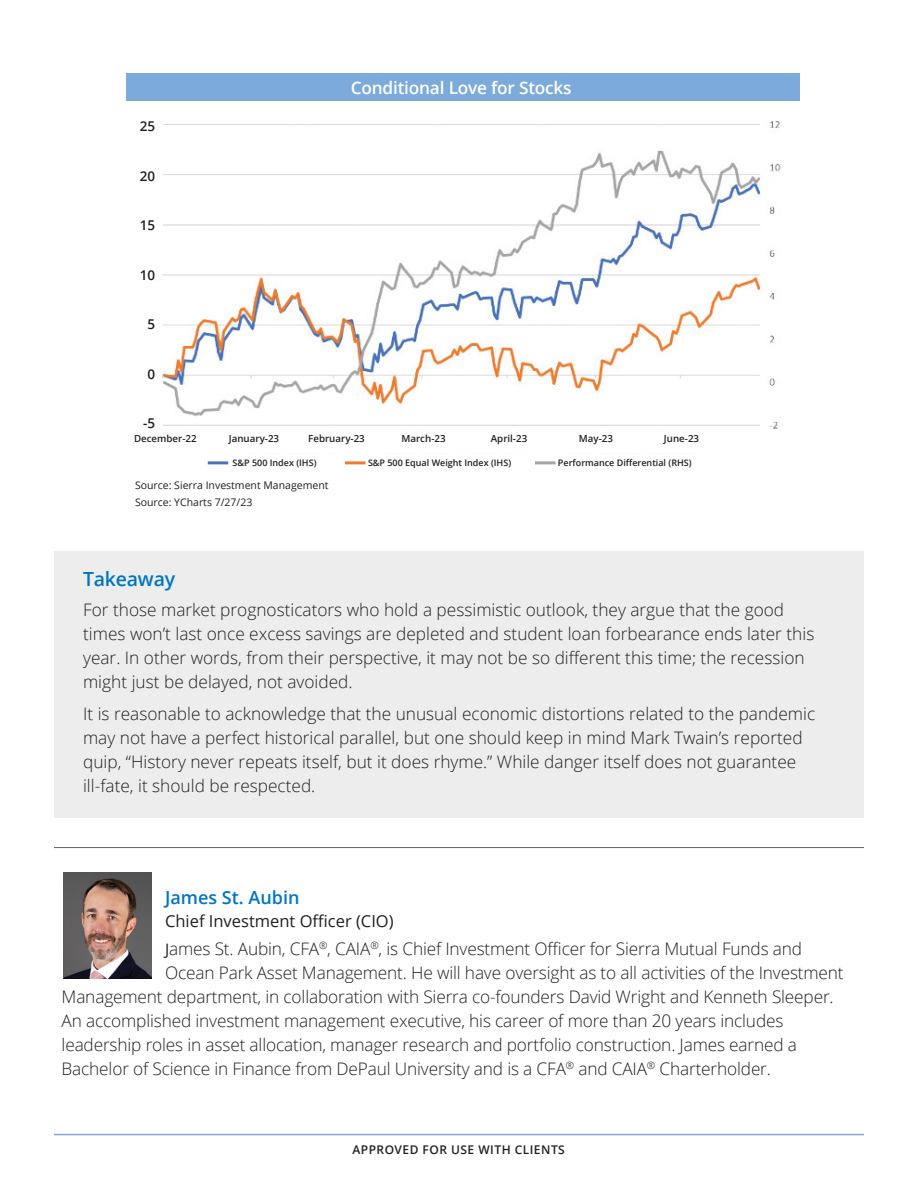
<style>
.page{position:relative;width:918px;height:1188px;background:#fff}
.page>*{position:absolute;margin:0;border:0;box-sizing:border-box;transform-origin:0 0}
.t1{font:600 19.5px "Open Sans";letter-spacing:-.01em;color:#0076c0}
.t2{font:600 18px "Open Sans";color:#0076c0}
.t3{font:300 17.25px/24px "Open Sans";color:#231f20}
.t4{font:600 17.25px "Open Sans";letter-spacing:-.01em;color:#fff}
.t5{font:16.5px "Open Sans";color:#231f20}
.t6{font:600 13.5px "Open Sans";color:#231f20}
.t7{font:600 12px "Open Sans";letter-spacing:.04em;color:#231f20}
.t8{font:10.5px/16.5px "Open Sans";color:#231f20}
.t9{font:600 9.75px "Open Sans";color:#231f20}
.t10{font:600 9px "Open Sans";color:#231f20}
.s1{font-weight:400;font-size:15.75px}
</style>
<div class="page">
<hr style="left:54px;top:1134px;width:810px;height:1px;background:#7caadb">
<div style="left:54px;top:551px;width:810px;height:267px;background:#ededee"></div>
<div style="left:126px;top:74px;width:673px;height:27px;background:#7caadb"></div>
<img style="left:160px;top:121px;width:621px;height:308px">
<hr style="left:345px;top:461px;width:20px;height:3px;background:#eb7d2f">
<hr style="left:208px;top:461px;width:20px;height:3px;background:#4b72b5">
<hr style="left:535px;top:461px;width:21px;height:3px;background:#a4a5a5">
<img style="left:63px;top:872px;width:89px;height:107px">
<hr style="left:54px;top:847px;width:810px;height:1px;background:#5f6062">
<p class="t4" style="left:351px;top:76px;width:222px">Conditional Love for Stocks</p>
<p class="t6" style="left:140px;top:117px;width:17px">25</p>
<p class="t6" style="left:140px;top:167px;width:17px">20</p>
<p class="t6" style="left:140px;top:216px;width:17px">15</p>
<p class="t6" style="left:140px;top:266px;width:17px">10</p>
<p class="t6" style="left:148px;top:315px;width:9px">5</p>
<p class="t6" style="left:148px;top:365px;width:9px">0</p>
<p class="t6" style="left:143px;top:414px;width:14px">-5</p>
<p class="t9" style="left:134px;top:432px;width:64px">December-22</p>
<p class="t9" style="left:229px;top:432px;width:52px">January-23</p>
<p class="t9" style="left:308px;top:432px;width:58px">February-23</p>
<p class="t9" style="left:401px;top:432px;width:46px">March-23</p>
<p class="t9" style="left:491px;top:432px;width:38px">April-23</p>
<p class="t9" style="left:579px;top:432px;width:36px">May-23</p>
<p class="t9" style="left:664px;top:432px;width:37px">June-23</p>
<p class="t10" style="left:233px;top:457px;width:85px">S&amp;P 500 Index (IHS)</p>
<p class="t10" style="left:368px;top:457px;width:145px">S&amp;P 500 Equal Weight Index (IHS)</p>
<p class="t10" style="left:558px;top:457px;width:135px">Performance Differential (RHS)</p>
<p class="t8" style="left:135px;top:477px;width:195px">Source: Sierra Investment Management<br>Source: YCharts 7/27/23</p>
<p class="t1" style="left:83px;top:566px;width:94px">Takeaway</p>
<p class="t3" style="left:83px;top:597px;width:733px">For those market prognosticators who hold a pessimistic outlook, they argue that the good times won’t last once excess savings are depleted and student loan forbearance ends later this year. In other words, from their perspective, it may not be so different this time; the recession might just be delayed, not avoided.</p>
<p class="t3" style="left:83px;top:702px;width:734px">It is reasonable to acknowledge that the unusual economic distortions related to the pandemic may not have a perfect historical parallel, but one should keep in mind Mark Twain’s reported quip, “History never repeats itself, but it does rhyme.” While danger itself does not guarantee ill-fate, it should be respected.</p>
<p class="t2" style="left:165px;top:885px;width:136px">James St. Aubin</p>
<p class="t5" style="left:165px;top:909px;width:230px">Chief Investment Officer (CIO)</p>
<p class="t3" style="left:165px;top:936px;width:639px"><span class="s1">J</span>ames St. Aubin, CFA<sup>®</sup>, CAIA<sup>®</sup>, is Chief Investment Officer for Sierra Mutual Funds and</p>
<p class="t3" style="left:165px;top:960px;width:680px">Ocean Park Asset Management. He will have oversight as to all activities of the Investment</p>
<p class="t3" style="left:62px;top:984px;width:774px">Management department, in collaboration with Sierra co-founders David Wright and Kenneth Sleeper.</p>
<p class="t3" style="left:62px;top:1008px;width:723px">An accomplished investment management executive, his career of more than 20 years includes</p>
<p class="t3" style="left:62px;top:1032px;width:737px">leadership roles in asset allocation, manager research and portfolio construction. James earned a</p>
<p class="t3" style="left:62px;top:1056px;width:711px">Bachelor of Science in Finance from DePaul University and is a CFA<sup>®</sup> and CAIA<sup>®</sup> Charterholder.</p>
<p class="t7" style="left:352px;top:1142px;width:214px">APPROVED FOR USE WITH CLIENTS</p>
</div>
